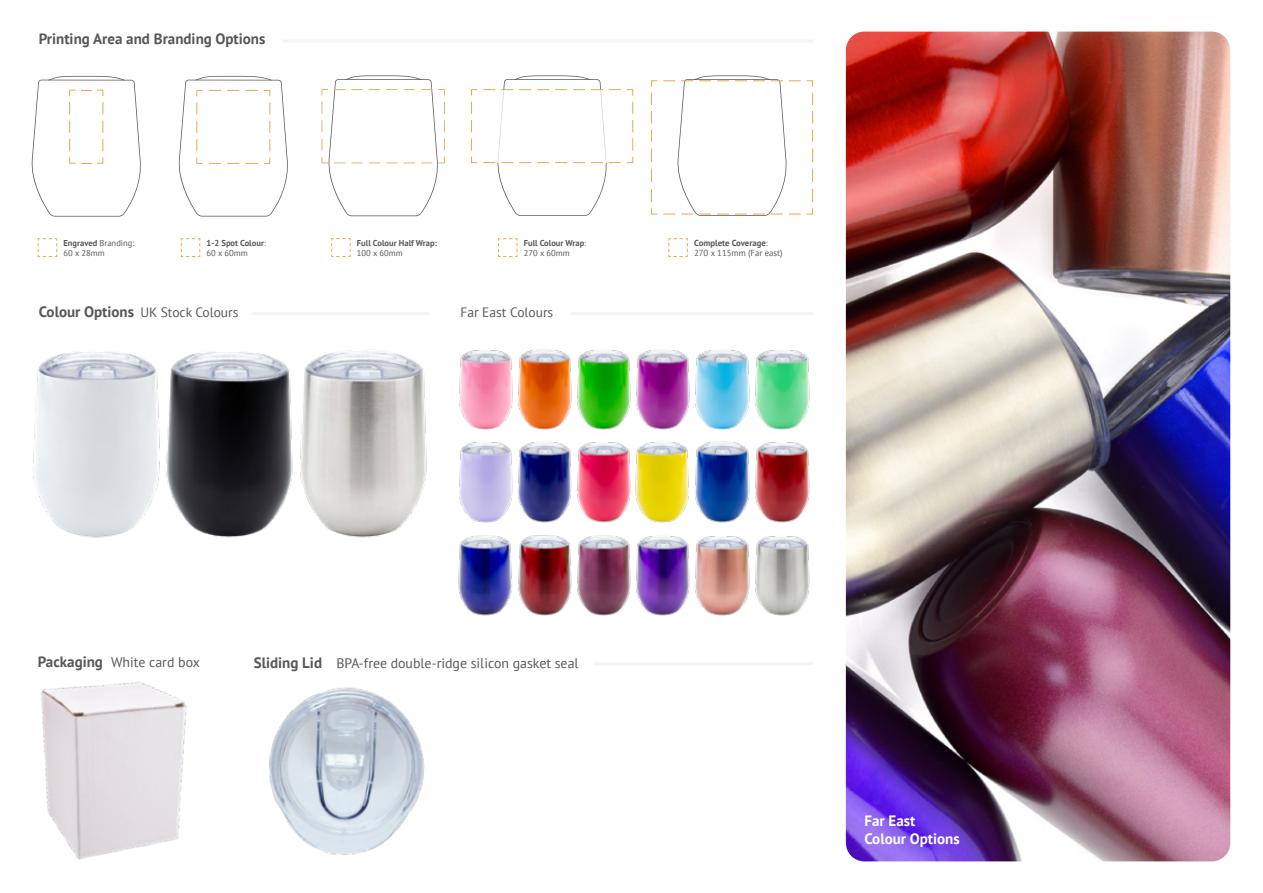
<style>
.page{position:relative;width:1263px;height:893px;background:#fff}
.page>*{position:absolute;margin:0;border:0;box-sizing:border-box;transform-origin:0 0}
.t1{font:700 15px "PT Sans";color:#575757}
.t2{font:700 15px/18px "PT Sans";color:#fff}
.t3{font:13.8px "PT Sans";color:#575757}
.t4{font:13.5px "PT Sans";color:#575757}
.t5{font:8.7px/10.5px "PT Sans";color:#575757}
.t6{font:700 8.55px/10.2px "PT Sans";color:#575757}
.t7{font:8.55px/10.2px "PT Sans";color:#575757}
.s1{font-weight:700}
.s2{font-weight:400}
.s3{font-weight:700;font-size:15px}
</style>
<div class="page">
<hr style="left:593px;top:662px;width:220px;height:3px;background:#f4f4f4">
<img style="left:846px;top:32px;width:384px;height:829px">
<img style="left:33px;top:352px;width:124px;height:186px">
<img style="left:157px;top:352px;width:134px;height:186px">
<img style="left:291px;top:350px;width:136px;height:188px">
<img style="left:636px;top:349px;width:54px;height:81px">
<img style="left:755px;top:442px;width:55px;height:81px">
<img style="left:635px;top:442px;width:54px;height:81px">
<img style="left:458px;top:535px;width:54px;height:81px">
<img style="left:577px;top:535px;width:54px;height:81px">
<img style="left:636px;top:536px;width:54px;height:80px">
<img style="left:518px;top:535px;width:54px;height:81px">
<img style="left:695px;top:536px;width:55px;height:80px">
<img style="left:755px;top:536px;width:55px;height:80px">
<img style="left:755px;top:350px;width:55px;height:80px">
<img style="left:459px;top:442px;width:54px;height:81px">
<img style="left:517px;top:442px;width:55px;height:81px">
<img style="left:577px;top:442px;width:54px;height:81px">
<img style="left:695px;top:441px;width:55px;height:82px">
<img style="left:695px;top:350px;width:55px;height:80px">
<img style="left:577px;top:350px;width:54px;height:80px">
<img style="left:518px;top:349px;width:54px;height:81px">
<img style="left:459px;top:350px;width:54px;height:80px">
<hr style="left:571px;top:312px;width:242px;height:3px;background:#f4f4f4">
<hr style="left:251px;top:312px;width:179px;height:3px;background:#f4f4f4">
<img style="left:269px;top:687px;width:156px;height:168px">
<img style="left:41px;top:682px;width:146px;height:178px">
<hr style="left:282px;top:39px;width:531px;height:3px;background:#f4f4f4">
<svg style="left:181px;top:238px;width:19px;height:19px"></svg>
<svg style="left:178px;top:76px;width:110px;height:141px"></svg>
<svg style="left:498px;top:238px;width:20px;height:19px"></svg>
<svg style="left:471px;top:102px;width:1px;height:12px"></svg>
<svg style="left:471px;top:120px;width:1px;height:12px"></svg>
<svg style="left:471px;top:138px;width:1px;height:13px"></svg>
<svg style="left:471px;top:89px;width:6px;height:7px"></svg>
<svg style="left:627px;top:89px;width:6px;height:7px"></svg>
<svg style="left:632px;top:102px;width:1px;height:12px"></svg>
<svg style="left:632px;top:120px;width:1px;height:12px"></svg>
<svg style="left:632px;top:138px;width:1px;height:13px"></svg>
<svg style="left:483px;top:75px;width:138px;height:141px"></svg>
<svg style="left:38px;top:238px;width:19px;height:19px"></svg>
<svg style="left:321px;top:75px;width:124px;height:141px"></svg>
<svg style="left:331px;top:238px;width:20px;height:19px"></svg>
<svg style="left:31px;top:76px;width:110px;height:141px"></svg>
<svg style="left:668px;top:238px;width:20px;height:19px"></svg>
<svg style="left:651px;top:208px;width:6px;height:7px"></svg>
<svg style="left:651px;top:93px;width:1px;height:12px"></svg>
<svg style="left:651px;top:111px;width:1px;height:12px"></svg>
<svg style="left:651px;top:129px;width:1px;height:13px"></svg>
<svg style="left:651px;top:80px;width:6px;height:7px"></svg>
<svg style="left:807px;top:80px;width:6px;height:7px"></svg>
<svg style="left:812px;top:93px;width:1px;height:12px"></svg>
<svg style="left:812px;top:111px;width:1px;height:12px"></svg>
<svg style="left:812px;top:129px;width:1px;height:13px"></svg>
<svg style="left:651px;top:149px;width:1px;height:13px"></svg>
<svg style="left:651px;top:169px;width:1px;height:13px"></svg>
<svg style="left:651px;top:189px;width:1px;height:13px"></svg>
<svg style="left:812px;top:149px;width:1px;height:13px"></svg>
<svg style="left:812px;top:169px;width:1px;height:13px"></svg>
<svg style="left:812px;top:189px;width:1px;height:13px"></svg>
<svg style="left:807px;top:208px;width:6px;height:7px"></svg>
<svg style="left:663px;top:75px;width:138px;height:141px"></svg>
<p class="t1" style="left:39px;top:29px;width:228px">Printing Area and Branding Options</p>
<p class="t7" style="left:357px;top:248px;width:47px">100 x 60mm</p>
<p class="t5" style="left:694px;top:237px;width:90px"><span class="s1">Complete Coverage</span>:<br>270 x 115mm (Far east)</p>
<p class="t7" style="left:63px;top:237px;width:72px"><span class="s1">Engraved</span> Branding:<br>60 x 28mm</p>
<p class="t6" style="left:357px;top:237px;width:82px">Full Colour Half Wrap:</p>
<p class="t6" style="left:207px;top:237px;width:61px">1-2 Spot Colour<span class="s2">:<br>60 x 60mm</span></p>
<p class="t6" style="left:524px;top:237px;width:64px">Full Colour Wrap<span class="s2">:<br>270 x 60mm</span></p>
<p class="t4" style="left:39px;top:304px;width:201px"><span class="s3">Colour Options</span> UK Stock Colours</p>
<p class="t4" style="left:460px;top:304px;width:94px">Far East Colours</p>
<p class="t3" style="left:38px;top:653px;width:164px"><span class="s3">Packaging</span> White card box</p>
<p class="t3" style="left:254px;top:654px;width:326px"><span class="s3">Sliding Lid</span> BPA-free double-ridge silicon gasket seal</p>
<p class="t2" style="left:864px;top:812px;width:97px">Far East<br>Colour Options</p>
</div>
